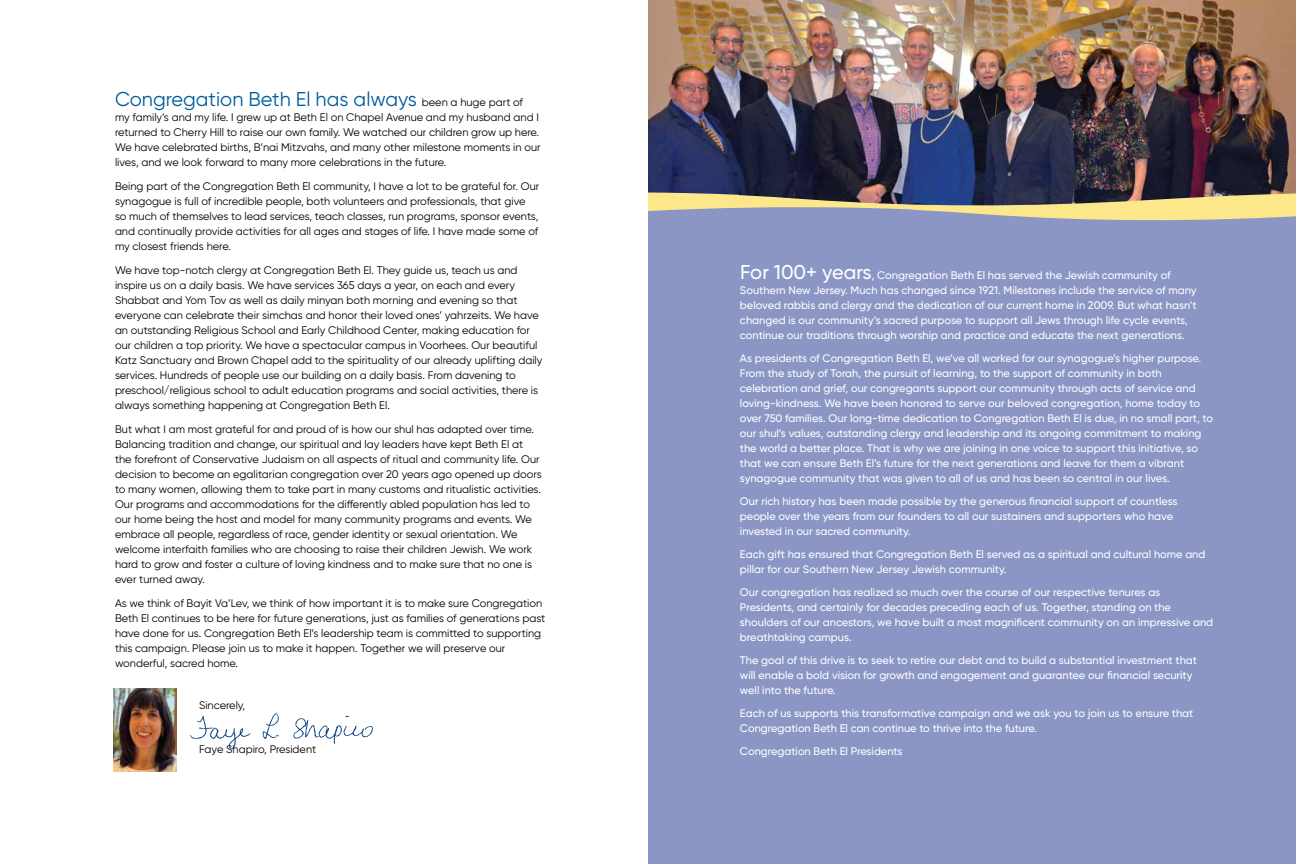
<style>
.page{position:relative;width:1296px;height:864px;background:#fff}
.page>*{position:absolute;margin:0;border:0;box-sizing:border-box;transform-origin:0 0}
.t1{font:20px "Gilroy";color:#005c9a}
.t2{font:11px/15px "Gilroy";color:#000}
.t3{font:500 11px/15px "Gilroy";color:#fff}
.s1{font-size:11px;color:#000}
.s2{font-size:20px}
</style>
<div class="page">
<div style="left:648px;top:0;width:648px;height:864px;background:#8b96c5"></div>
<svg style="left:648px;top:207px;width:648px;height:14px"></svg>
<img style="left:648px;top:0;width:648px;height:207px">
<img style="left:114px;top:688px;width:63px;height:84px">
<img style="left:189px;top:713px;width:184px;height:37px">
<h1 class="t1" style="left:115px;top:87px;width:410px">Congregation Beth El has always <span class="s1">been a huge part of</span></h1>
<p class="t2" style="left:115px;top:110px;width:427px">my family’s and my life. I grew up at Beth El on Chapel Avenue and my husband and I returned to Cherry Hill to raise our own family. We watched our children grow up here.<br>We have celebrated births, B’nai Mitzvahs, and many other milestone moments in our lives, and we look forward to many more celebrations in the future.</p>
<p class="t2" style="left:115px;top:179px;width:426px">Being part of the Congregation Beth El community, I have a lot to be grateful for. Our synagogue is full of incredible people, both volunteers and professionals, that give so much of themselves to lead services, teach classes, run programs, sponsor events, and continually provide activities for all ages and stages of life. I have made some of my closest friends here.</p>
<p class="t2" style="left:115px;top:263px;width:429px">We have top-notch clergy at Congregation Beth El. They guide us, teach us and inspire us on a daily basis. We have services 365 days a year, on each and every Shabbat and Yom Tov as well as daily minyan both morning and evening so that everyone can celebrate their simchas and honor their loved ones’ yahrzeits. We have an outstanding Religious School and Early Childhood Center, making education for our children a top priority. We have a spectacular campus in Voorhees. Our beautiful Katz Sanctuary and Brown Chapel add to the spirituality of our already uplifting daily services. Hundreds of people use our building on a daily basis. From davening to preschool/religious school to adult education programs and social activities, there is always something happening at Congregation Beth El.</p>
<p class="t2" style="left:115px;top:422px;width:428px">But what I am most grateful for and proud of is how our shul has adapted over time.<br>Balancing tradition and change, our spiritual and lay leaders have kept Beth El at the forefront of Conservative Judaism on all aspects of ritual and community life. Our decision to become an egalitarian congregation over 20 years ago opened up doors to many women, allowing them to take part in many customs and ritualistic activities.<br>Our programs and accommodations for the differently abled population has led to our home being the host and model for many community programs and events. We embrace all people, regardless of race, gender identity or sexual orientation. We welcome interfaith families who are choosing to raise their children Jewish. We work hard to grow and foster a culture of loving kindness and to make sure that no one is ever turned away.</p>
<p class="t2" style="left:115px;top:596px;width:432px">As we think of Bayit Va’Lev, we think of how important it is to make sure Congregation Beth El continues to be here for future generations, just as families of generations past have done for us. Congregation Beth El’s leadership team is committed to supporting this campaign. Please join us to make it happen. Together we will preserve our wonderful, sacred home.</p>
<p class="t2" style="left:199px;top:698px;width:48px">Sincerely,</p>
<p class="t2" style="left:199px;top:742px;width:119px">Faye Shapiro, President</p>
<p class="t3" style="left:740px;top:268px;width:458px"><span class="s2">For 100+ years</span>, Congregation Beth El has served the Jewish community of Southern New Jersey. Much has changed since 1921. Milestones include the service of many beloved rabbis and clergy and the dedication of our current home in 2009. But what hasn’t changed is our community’s sacred purpose to support all Jews through life cycle events, continue our traditions through worship and practice and educate the next generations.</p>
<p class="t3" style="left:740px;top:351px;width:475px">As presidents of Congregation Beth El, we’ve all worked for our synagogue’s higher purpose.<br>From the study of Torah, the pursuit of learning, to the support of community in both celebration and grief, our congregants support our community through acts of service and loving-kindness. We have been honored to serve our beloved congregation, home today to over 750 families. Our long-time dedication to Congregation Beth El is due, in no small part, to our shul’s values, outstanding clergy and leadership and its ongoing commitment to making the world a better place. That is why we are joining in one voice to support this initiative, so that we can ensure Beth El’s future for the next generations and leave for them a vibrant synagogue community that was given to all of us and has been so central in our lives.</p>
<p class="t3" style="left:740px;top:494px;width:439px">Our rich history has been made possible by the generous financial support of countless people over the years from our founders to all our sustainers and supporters who have invested in our sacred community.</p>
<p class="t3" style="left:740px;top:547px;width:467px">Each gift has ensured that Congregation Beth El served as a spiritual and cultural home and pillar for our Southern New Jersey Jewish community.</p>
<p class="t3" style="left:740px;top:585px;width:475px">Our congregation has realized so much over the course of our respective tenures as Presidents, and certainly for decades preceding each of us. Together, standing on the shoulders of our ancestors, we have built a most magnificent community on an impressive and breathtaking campus.</p>
<p class="t3" style="left:740px;top:653px;width:459px">The goal of this drive is to seek to retire our debt and to build a substantial investment that will enable a bold vision for growth and engagement and guarantee our financial security well into the future.</p>
<p class="t3" style="left:740px;top:706px;width:455px">Each of us supports this transformative campaign and we ask you to join us to ensure that<br>Congregation Beth El can continue to thrive into the future.</p>
<p class="t3" style="left:740px;top:744px;width:164px">Congregation Beth El Presidents</p>
</div>
